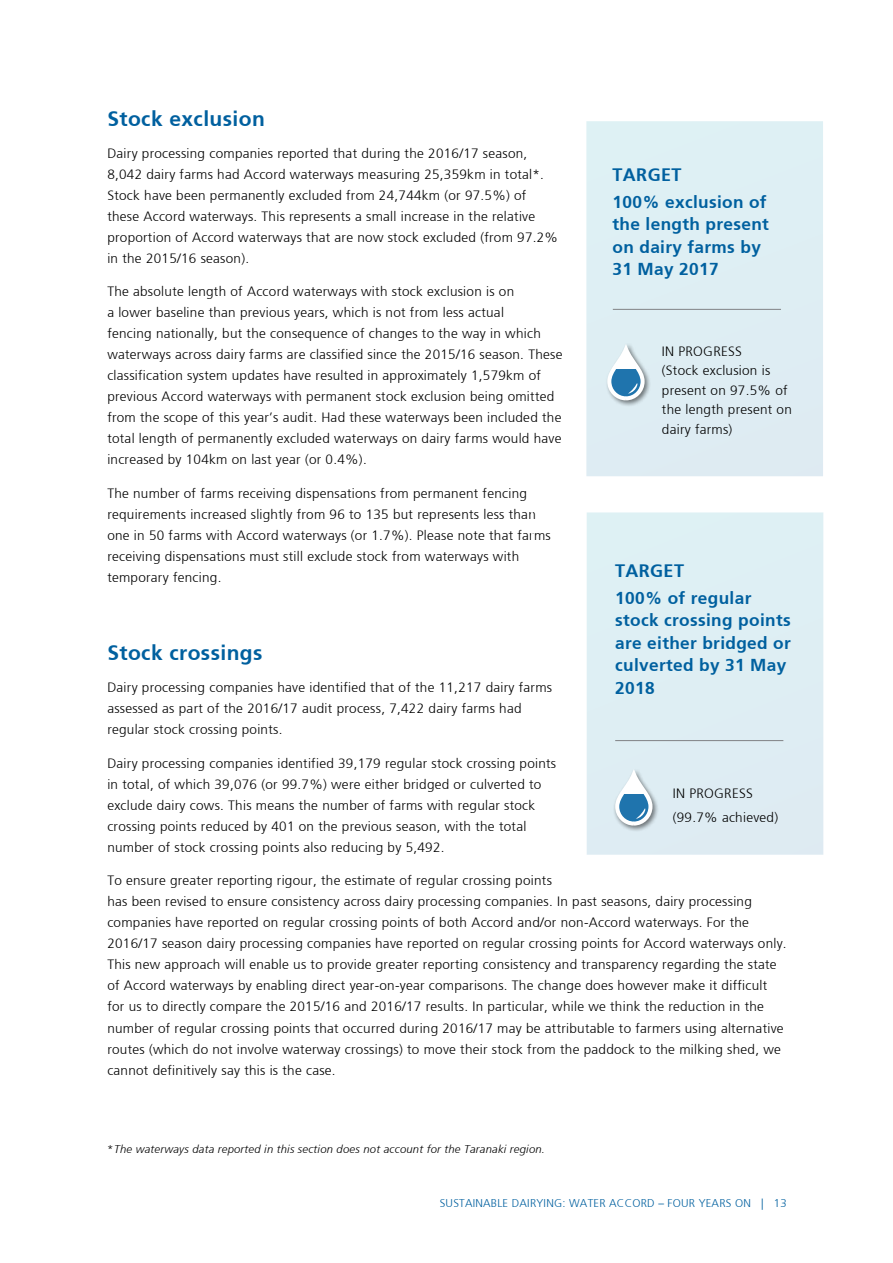
<style>
.page{position:relative;width:893px;height:1263px;background:#fff}
.page>*{position:absolute;margin:0;border:0;box-sizing:border-box;transform-origin:0 0}
.t1{font:700 21px "Frutiger";letter-spacing:.02em;color:#00609f}
.t2{font:700 18px "Frutiger";letter-spacing:.02em;color:#00609f}
.t3{font:700 17.25px/22.5px "Frutiger";letter-spacing:.02em;color:#00609f}
.t4{font:300 13.5px/21px "Frutiger";letter-spacing:.02em;color:#000}
.t5{font:italic 300 11.25px "Frutiger";letter-spacing:.02em;color:#000}
.t6{font:300 11.25px "Frutiger";letter-spacing:.02em;color:#00609f}
</style>
<div class="page">
<div style="left:587px;top:512px;width:236px;height:343px;background:#deeef3"></div>
<div style="left:586px;top:121px;width:237px;height:355px;background:#deeef3"></div>
<hr style="left:613px;top:309px;width:168px;height:1px;background:#808285">
<hr style="left:615px;top:740px;width:168px;height:1px;background:#808285">
<div style="left:613px;top:767px;width:46px;height:65px;background:#000;opacity:.5"></div>
<svg style="left:617px;top:774px;width:33px;height:49px"></svg>
<div style="left:617px;top:795px;width:33px;height:28px;background:#1f74ad"></div>
<div style="left:615px;top:772px;width:37px;height:53px;border:4px solid #fff;border-radius:17px"></div>
<svg style="left:636px;top:808px;width:10px;height:11px"></svg>
<div style="left:605px;top:342px;width:46px;height:65px;background:#000;opacity:.5"></div>
<svg style="left:609px;top:349px;width:34px;height:49px"></svg>
<svg style="left:609px;top:369px;width:34px;height:29px"></svg>
<div style="left:607px;top:347px;width:38px;height:53px;border:4px solid #fff;border-radius:17px"></div>
<svg style="left:628px;top:381px;width:10px;height:13px"></svg>
<h1 class="t1" style="left:107px;top:106px;width:159px">Stock exclusion</h1>
<p class="t4" style="left:107px;top:143px;width:452px">Dairy processing companies reported that during the 2016/17 season, 8,042 dairy farms had Accord waterways measuring 25,359km in total*.<br>Stock have been permanently excluded from 24,744km (or 97.5%) of these Accord waterways. This represents a small increase in the relative proportion of Accord waterways that are now stock excluded (from 97.2% in the 2015/16 season).</p>
<p class="t4" style="left:107px;top:281px;width:457px">The absolute length of Accord waterways with stock exclusion is on<br>a lower baseline than previous years, which is not from less actual<br>fencing nationally, but the consequence of changes to the way in which waterways across dairy farms are classified since the 2015/16 season. These classification system updates have resulted in approximately 1,579km of previous Accord waterways with permanent stock exclusion being omitted from the scope of this year’s audit. Had these waterways been included the total length of permanently excluded waterways on dairy farms would have increased by 104km on last year (or 0.4%).</p>
<p class="t4" style="left:107px;top:483px;width:445px">The number of farms receiving dispensations from permanent fencing requirements increased slightly from 96 to 135 but represents less than one in 50 farms with Accord waterways (or 1.7%). Please note that farms receiving dispensations must still exclude stock from waterways with temporary fencing.</p>
<h2 class="t2" style="left:613px;top:164px;width:70px">TARGET</h2>
<p class="t3" style="left:613px;top:191px;width:158px">100% exclusion of the length present on dairy farms by<br>31 May 2017</p>
<p class="t4" style="left:662px;top:341px;width:131px;line-height:19.5px">IN PROGRESS<br>(Stock exclusion is present on 97.5% of the length present on dairy farms)</p>
<h2 class="t2" style="left:615px;top:560px;width:70px">TARGET</h2>
<p class="t3" style="left:615px;top:586px;width:177px">100% of regular stock crossing points are either bridged or culverted by 31 May<br>2018</p>
<h1 class="t1" style="left:107px;top:641px;width:157px">Stock crossings</h1>
<p class="t4" style="left:107px;top:677px;width:446px">Dairy processing companies have identified that of the 11,217 dairy farms assessed as part of the 2016/17 audit process, 7,422 dairy farms had regular stock crossing points.</p>
<p class="t4" style="left:107px;top:753px;width:450px">Dairy processing companies identified 39,179 regular stock crossing points in total, of which 39,076 (or 99.7%) were either bridged or culverted to exclude dairy cows. This means the number of farms with regular stock crossing points reduced by 401 on the previous season, with the total number of stock crossing points also reducing by 5,492.</p>
<p class="t4" style="left:107px;top:870px;width:681px">To ensure greater reporting rigour, the estimate of regular crossing points<br>has been revised to ensure consistency across dairy processing companies. In past seasons, dairy processing companies have reported on regular crossing points of both Accord and/or non-Accord waterways. For the 2016/17 season dairy processing companies have reported on regular crossing points for Accord waterways only.<br>This new approach will enable us to provide greater reporting consistency and transparency regarding the state of Accord waterways by enabling direct year-on-year comparisons. The change does however make it difficult for us to directly compare the 2015/16 and 2016/17 results. In particular, while we think the reduction in the number of regular crossing points that occurred during 2016/17 may be attributable to farmers using alternative routes (which do not involve waterway crossings) to move their stock from the paddock to the milking shed, we cannot definitively say this is the case.</p>
<p class="t4" style="left:673px;top:782px;width:107px;line-height:23.7px">IN PROGRESS (99.7% achieved)</p>
<p class="t5" style="left:107px;top:1143px;width:440px">*The waterways data reported in this section does not account for the Taranaki region.</p>
<p class="t6" style="left:440px;top:1197px;width:348px">SUSTAINABLE DAIRYING: WATER ACCORD – FOUR YEARS ON | 13</p>
</div>
